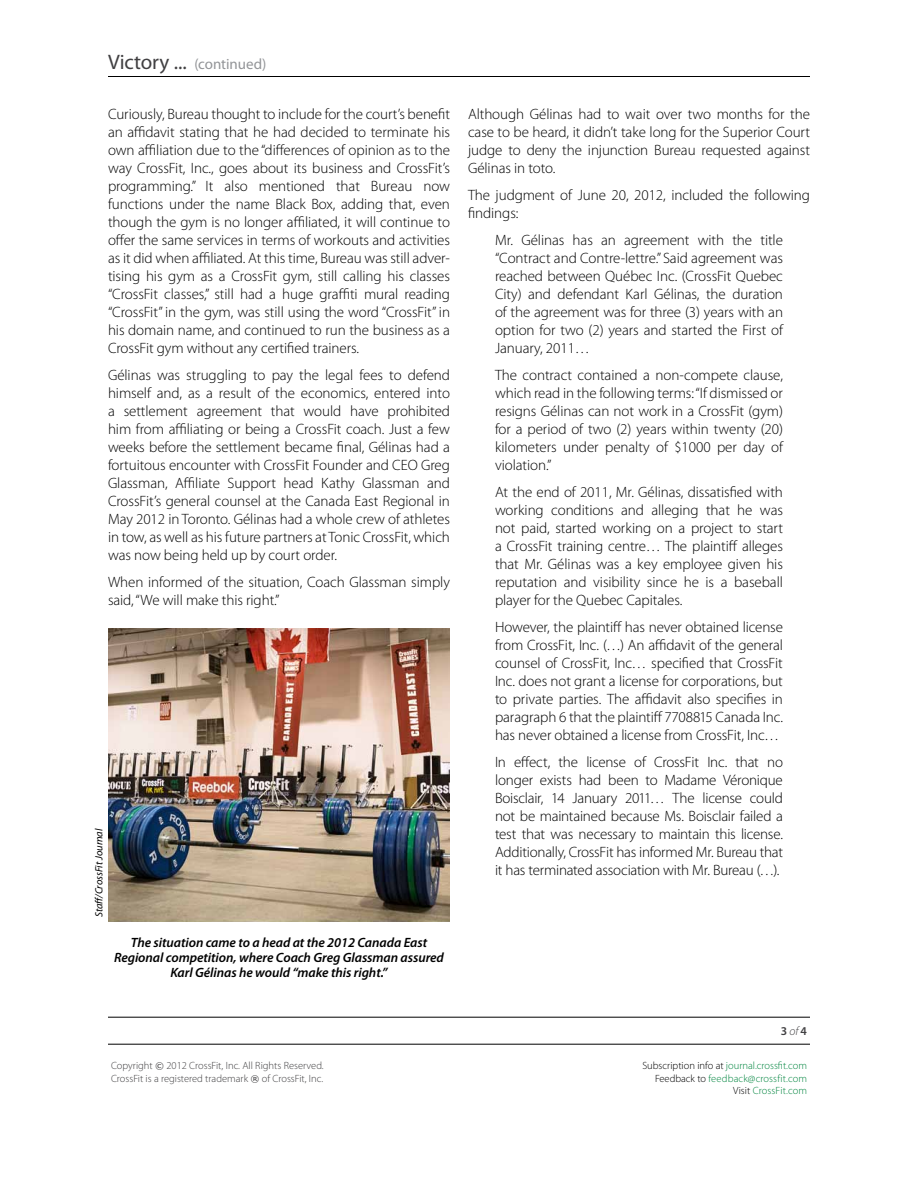
<style>
.page{position:relative;width:918px;height:1188px;background:#fff}
.page>*{position:absolute;margin:0;border:0;box-sizing:border-box;transform-origin:0 0}
.t1{font:300 15px/18px "Myriad Pro";letter-spacing:-.005em;color:#000;text-align:justify}
.t2{font:15px "Myriad Pro";letter-spacing:-.005em;color:#939598}
.t3{font:italic 600 13.5px/15px "Myriad Pro";letter-spacing:-.005em;color:#000;text-align:center}
.t4{font:600 12px "Myriad Pro";color:#414042}
.t5{font:300 10.5px/12.6px "Myriad Pro";color:#414042}
.t6{font:300 10.5px/12.6px "Myriad Pro";color:#00853f;text-align:right}
.t7{font:italic 10.5px "Myriad Pro";letter-spacing:-.005em;color:#000}
.s1{font-size:21px;color:#414042}
.s2{font-weight:300;font-style:italic}
.s3{font-family:"Verdana";font-weight:400;font-size:9px}
.s4{color:#000}
</style>
<div class="page">
<hr style="left:108px;top:76px;width:702px;height:1px;background:#000">
<hr style="left:108px;top:1017px;width:702px;height:1px;background:#000">
<hr style="left:108px;top:1044px;width:702px;height:1px;background:#000">
<img style="left:108px;top:628px;width:342px;height:294px">
<p class="t2" style="left:108px;top:56px;width:160px"><span class="s1">Victory ...</span> (continued)</p>
<p class="t1" style="left:108px;top:106px;width:344px">Curiously, Bureau thought to include for the court’s benefit an affidavit stating that he had decided to terminate his own affiliation due to the “differences of opinion as to the way CrossFit, Inc., goes about its business and CrossFit’s programming.” It also mentioned that Bureau now functions under the name Black Box, adding that, even though the gym is no longer affiliated, it will continue to offer the same services in terms of workouts and activities as it did when affiliated. At this time, Bureau was still adver&shy;tising his gym as a CrossFit gym, still calling his classes “CrossFit classes,” still had a huge graffiti mural reading “CrossFit” in the gym, was still using the word “CrossFit” in his domain name, and continued to run the business as a CrossFit gym without any certified trainers.</p>
<p class="t1" style="left:108px;top:367px;width:344px">Gélinas was struggling to pay the legal fees to defend himself and, as a result of the economics, entered into a settlement agreement that would have prohibited him from affiliating or being a CrossFit coach. Just a few weeks before the settlement became final, Gélinas had a fortuitous encounter with CrossFit Founder and CEO Greg Glassman, Affiliate Support head Kathy Glassman and CrossFit’s general counsel at the Canada East Regional in May 2012 in Toronto. Gélinas had a whole crew of athletes in tow, as well as his future partners at Tonic CrossFit, which was now being held up by court order.</p>
<p class="t1" style="left:108px;top:574px;width:344px">When informed of the situation, Coach Glassman simply said, “We will make this right.”</p>
<p class="t7" style="left:93px;top:917px;width:90px;rotate:-90deg">Staff/CrossFit Journal</p>
<p class="t3" style="left:114px;top:935px;width:331px">The situation came to a head at the 2012 Canada East<br>Regional competition, where Coach Greg Glassman assured<br>Karl Gélinas he would “make this right.”</p>
<p class="t1" style="left:468px;top:106px;width:344px">Although Gélinas had to wait over two months for the case to be heard, it didn’t take long for the Superior Court judge to deny the injunction Bureau requested against Gélinas in toto.</p>
<p class="t1" style="left:468px;top:187px;width:343px">The judgment of June 20, 2012, included the following findings:</p>
<p class="t1" style="left:495px;top:232px;width:290px">Mr. Gélinas has an agreement with the title “Contract and Contre-lettre.” Said agreement was reached between Québec Inc. (CrossFit Quebec City) and defendant Karl Gélinas, the duration of the agreement was for three (3) years with an option for two (2) years and started the First of January, 2011…</p>
<p class="t1" style="left:495px;top:367px;width:290px">The contract contained a non-compete clause, which read in the following terms: “If dismissed or resigns Gélinas can not work in a CrossFit (gym) for a period of two (2) years within twenty (20) kilometers under penalty of $1000 per day of violation.”</p>
<p class="t1" style="left:495px;top:484px;width:290px">At the end of 2011, Mr. Gélinas, dissatisfied with working conditions and alleging that he was not paid, started working on a project to start a CrossFit training centre… The plaintiff alleges that Mr. Gélinas was a key employee given his reputation and visibility since he is a baseball player for the Quebec Capitales.</p>
<p class="t1" style="left:495px;top:619px;width:290px">However, the plaintiff has never obtained license from CrossFit, Inc. (…) An affidavit of the general counsel of CrossFit, Inc… specified that CrossFit Inc. does not grant a license for corporations, but to private parties. The affidavit also specifies in paragraph 6 that the plaintiff 7708815 Canada Inc. has never obtained a license from CrossFit, Inc…</p>
<p class="t1" style="left:495px;top:754px;width:290px">In effect, the license of CrossFit Inc. that no longer exists had been to Madame Véronique Boisclair, 14 January 2011… The license could not be maintained because Ms. Boisclair failed a test that was necessary to maintain this license.<br>Additionally, CrossFit has informed Mr. Bureau that it has terminated association with Mr. Bureau (…).</p>
<p class="t4" style="left:781px;top:1024px;width:28px">3 <span class="s2">of</span> 4</p>
<p class="t5" style="left:111px;top:1060px;width:214px">Copyright <span class="s3">©</span> 2012 CrossFit, Inc. All Rights Reserved.<br>CrossFit is a registered trademark <span class="s3">®</span> of CrossFit, Inc.</p>
<p class="t6" style="left:642px;top:1060px;width:166px"><span class="s4">Subscription info at</span> journal.crossfit.com<br><span class="s4">Feedback to</span> feedback@crossfit.com<br><span class="s4">Visit</span> CrossFit.com</p>
</div>
